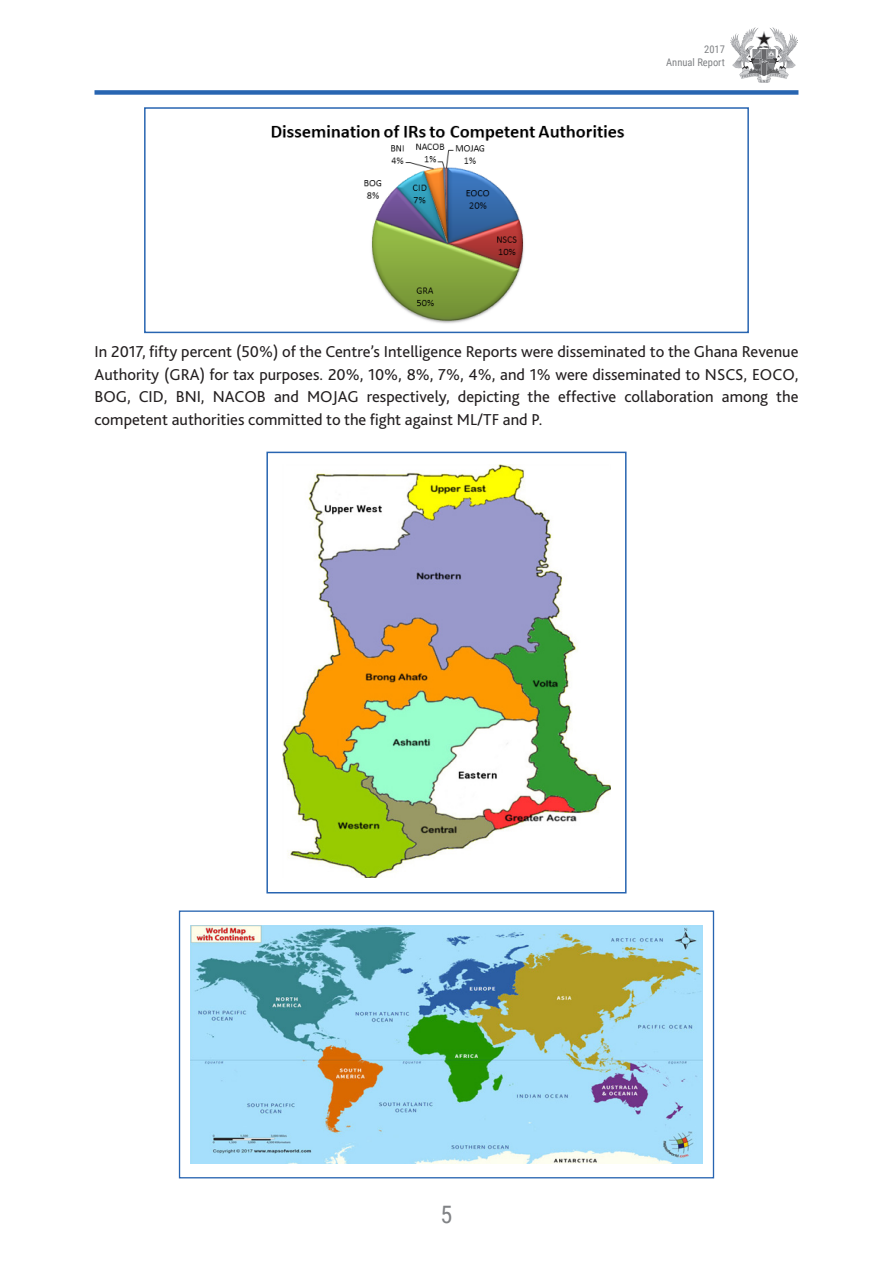
<style>
.page{position:relative;width:893px;height:1263px;background:#fff}
.page>*{position:absolute;margin:0;border:0;box-sizing:border-box;transform-origin:0 0}
.t1{font:24px "Roboto Condensed";color:#808285}
.t2{font:16.5px/22.5px "Bliss 2";color:#231f20;text-align:justify}
.t3{font:10.5px/12.6px "Roboto Condensed";color:#808285;text-align:right}
</style>
<div class="page">
<div style="left:94px;top:90px;width:704px;height:5px;background:#2865b1"></div>
<img style="left:731px;top:27px;width:66px;height:56px">
<img style="left:212px;top:125px;width:470px;height:209px">
<div style="left:144px;top:107px;width:605px;height:226px;border:2px solid #2865b1"></div>
<img style="left:282px;top:464px;width:329px;height:414px">
<div style="left:266px;top:452px;width:361px;height:441px;border:2px solid #2865b1"></div>
<img style="left:191px;top:925px;width:511px;height:239px">
<div style="left:179px;top:910px;width:535px;height:268px;border:1px solid #2865b1"></div>
<p class="t3" style="left:666px;top:43px;width:60px">2017<br>Annual Report</p>
<p class="t2" style="left:94px;top:340px;width:705px">In 2017, fifty percent (50%) of the Centre’s Intelligence Reports were disseminated to the Ghana Revenue Authority (GRA) for tax purposes. 20%, 10%, 8%, 7%, 4%, and 1% were disseminated to NSCS, EOCO, BOG, CID, BNI, NACOB and MOJAG respectively, depicting the effective collaboration among the competent authorities committed to the fight against ML/TF and P.</p>
<h1 class="t1" style="left:441px;top:1198px;width:13px">5</h1>
</div>
